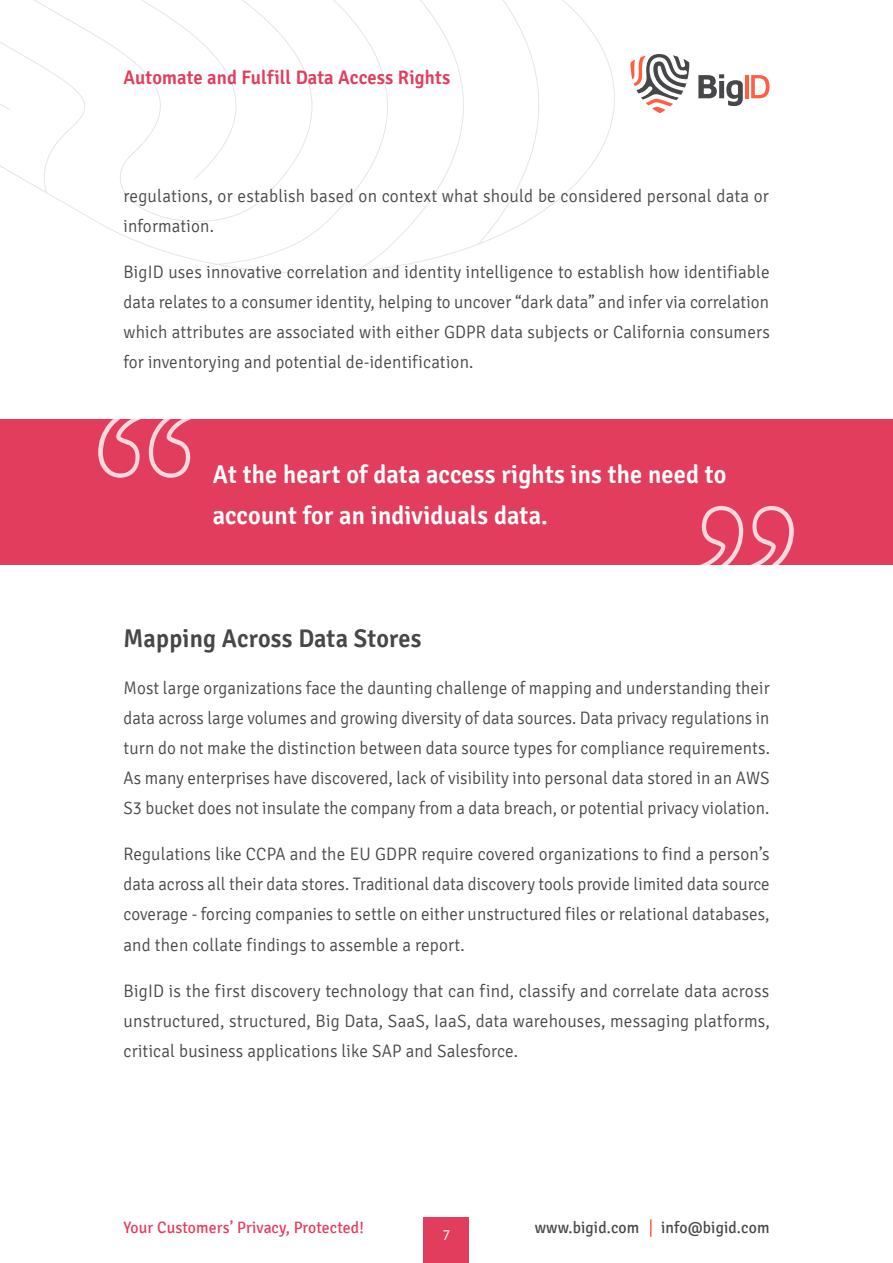
<style>
.page{position:relative;width:893px;height:1263px;background:#fff}
.page>*{position:absolute;margin:0;border:0;box-sizing:border-box;transform-origin:0 0}
.t1{font:600 25.5px/41.1px "Signika";letter-spacing:.01em;color:#fff;scale:.95 1}
.t2{font:600 25.5px "Signika";letter-spacing:.01em;color:#47474a;scale:.95 1}
.t3{font:600 19.5px "Signika";letter-spacing:.01em;color:#e23d5d;scale:.95 1}
.t4{font:300 18px/30px "Signika";letter-spacing:.01em;color:#47474a;text-align:justify;scale:.95 1}
.t5{font:300 18px/30px "Signika";letter-spacing:.01em;color:#47474a;text-align:justify;scale:.94 1}
.t6{font:300 18px/30px "Signika";letter-spacing:.01em;color:#47474a;scale:.96 1}
.t7{font:16.5px "Signika";letter-spacing:.01em;color:#e23d5d;scale:.95 1}
.t8{font:16.5px "Signika";letter-spacing:.01em;color:#47474a;scale:.95 1}
.t9{font:15px "Myriad Pro";color:#fff;scale:.95 1}
</style>
<div class="page">
<div style="left:424px;top:1217px;width:45px;height:46px;background:#e23d5d"></div>
<svg style="left:698px;top:74px;width:45px;height:32px"></svg>
<hr style="left:745px;top:75px;width:4px;height:23px;background:#ff5e43">
<svg style="left:751px;top:75px;width:18px;height:23px"></svg>
<svg style="left:630px;top:54px;width:59px;height:59px"></svg>
<svg style="left:650px;top:1219px;width:2px;height:18px"></svg>
<svg style="left:0;top:0;width:615px;height:274px"></svg>
<div style="left:0;top:419px;width:893px;height:145px;background:#e23d5d"></div>
<svg style="left:700px;top:506px;width:94px;height:59px"></svg>
<svg style="left:98px;top:419px;width:93px;height:59px"></svg>
<p class="t3" style="left:123px;top:66px;width:345px">Automate and Fulfill Data Access Rights</p>
<p class="t6" style="left:123px;top:181px;width:674px">regulations, or establish based on context what should be considered personal data or information.</p>
<p class="t4" style="left:123px;top:257px;width:682px">BigID uses innovative correlation and identity intelligence to establish how identifiable data relates to a consumer identity, helping to uncover “dark data” and infer via correlation which attributes are associated with either GDPR data subjects or California consumers for inventorying and potential de-identification.</p>
<h1 class="t1" style="left:213px;top:454px;width:542px">At the heart of data access rights ins the need to account for an individuals data.</h1>
<h1 class="t2" style="left:123px;top:624px;width:315px">Mapping Across Data Stores</h1>
<p class="t5" style="left:123px;top:673px;width:689px">Most large organizations face the daunting challenge of mapping and understanding their data across large volumes and growing diversity of data sources. Data privacy regulations in turn do not make the distinction between data source types for compliance requirements.<br>As many enterprises have discovered, lack of visibility into personal data stored in an AWS S3 bucket does not insulate the company from a data breach, or potential privacy violation.</p>
<p class="t4" style="left:123px;top:840px;width:682px">Regulations like CCPA and the EU GDPR require covered organizations to find a person’s data across all their data stores. Traditional data discovery tools provide limited data source coverage - forcing companies to settle on either unstructured files or relational databases, and then collate findings to assemble a report.</p>
<p class="t6" style="left:123px;top:976px;width:675px;text-align:justify">BigID is the first discovery technology that can find, classify and correlate data across unstructured, structured, Big Data, SaaS, IaaS, data warehouses, messaging platforms, critical business applications like SAP and Salesforce.</p>
<p class="t7" style="left:123px;top:1218px;width:255px">Your Customers’ Privacy, Protected!</p>
<p class="t8" style="left:535px;top:1218px;width:112px">www.bigid.com</p>
<p class="t8" style="left:661px;top:1218px;width:116px">info@bigid.com</p>
<p class="t9" style="left:443px;top:1225px;width:9px">7</p>
</div>
